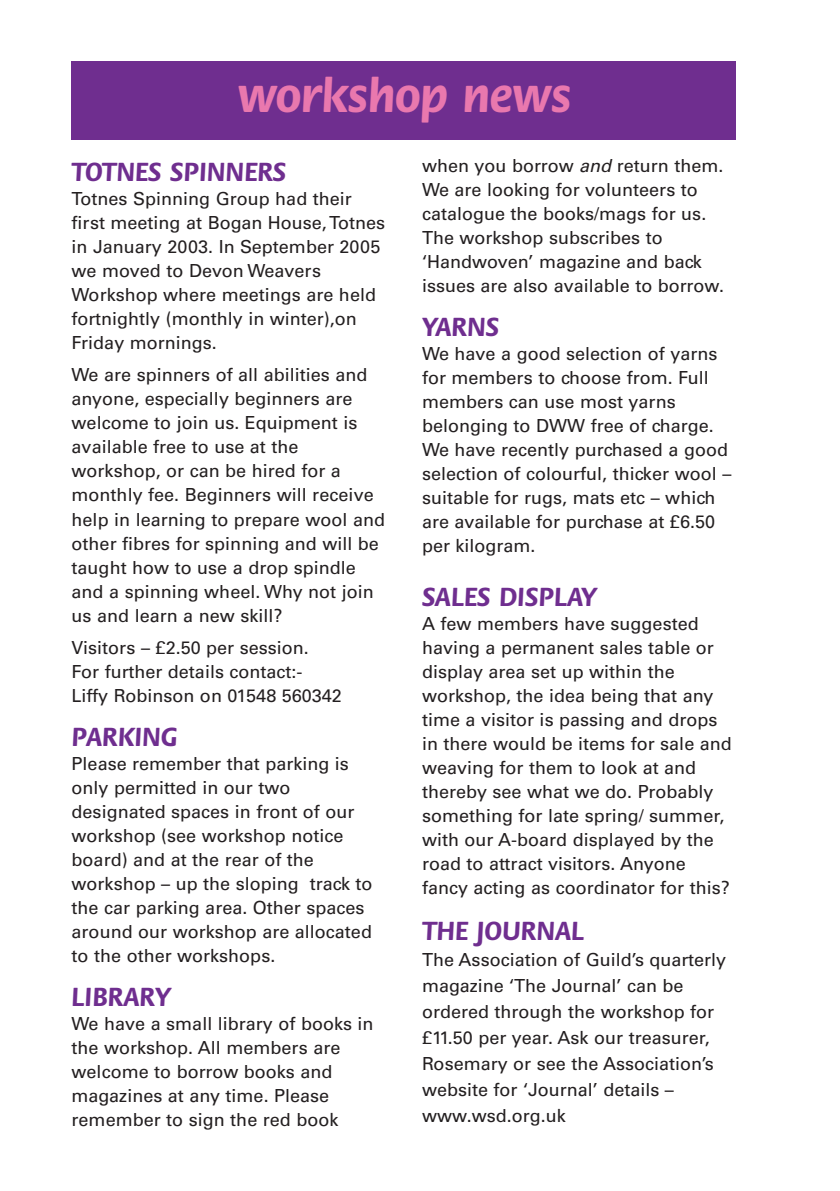
<style>
.page{position:relative;width:840px;height:1191px;background:#fff}
.page>*{position:absolute;margin:0;border:0;box-sizing:border-box;transform-origin:0 0}
.t1{font:700 48px "Flora LT";color:#e978ae}
.t2{font:700 28px "Flora LT";color:#6f2e8f}
.t3{font:18px/24px "Univers LT";color:#231f20}
.s1{font-style:italic}
</style>
<div class="page">
<div style="left:71px;top:61px;width:664px;height:78px;background:#6f2e8f"></div>
<h1 class="t1" style="left:238px;top:76px;width:334px">workshop news</h1>
<h2 class="t2" style="left:72px;top:161px;width:216px">TOTNES SPINNERS</h2>
<p class="t3" style="left:72px;top:189px;width:315px">Totnes Spinning Group had their first meeting at Bogan House, Totnes in January 2003. In September 2005 we moved to Devon Weavers<br>Workshop where meetings are held fortnightly (monthly in winter),on<br>Friday mornings.</p>
<p class="t3" style="left:72px;top:365px;width:315px">We are spinners of all abilities and anyone, especially beginners are welcome to join us. Equipment is available free to use at the workshop, or can be hired for a monthly fee. Beginners will receive help in learning to prepare wool and other fibres for spinning and will be taught how to use a drop spindle and a spinning wheel. Why not join us and learn a new skill?</p>
<p class="t3" style="left:72px;top:637px;width:272px">Visitors – £2.50 per session.<br>For further details contact:-<br>Liffy Robinson on 01548 560342</p>
<h2 class="t2" style="left:72px;top:725px;width:107px">PARKING</h2>
<p class="t3" style="left:72px;top:753px;width:302px">Please remember that parking is only permitted in our two designated spaces in front of our workshop (see workshop notice board) and at the rear of the workshop – up the sloping track to the car parking area. Other spaces around our workshop are allocated to the other workshops.</p>
<h2 class="t2" style="left:72px;top:985px;width:101px">LIBRARY</h2>
<p class="t3" style="left:72px;top:1013px;width:303px">We have a small library of books in the workshop. All members are welcome to borrow books and magazines at any time. Please remember to sign the red book</p>
<p class="t3" style="left:422px;top:155px;width:303px">when you borrow <span class="s1">and</span> return them.<br>We are looking for volunteers to catalogue the books/mags for us.<br>The workshop subscribes to ‘Handwoven’ magazine and back issues are also available to borrow.</p>
<h2 class="t2" style="left:422px;top:315px;width:79px">YARNS</h2>
<p class="t3" style="left:422px;top:343px;width:311px">We have a good selection of yarns for members to choose from. Full members can use most yarns belonging to DWW free of charge.<br>We have recently purchased a good selection of colourful, thicker wool – suitable for rugs, mats etc – which are available for purchase at £6.50 per kilogram.</p>
<h2 class="t2" style="left:422px;top:585px;width:176px">SALES DISPLAY</h2>
<p class="t3" style="left:422px;top:613px;width:311px">A few members have suggested having a permanent sales table or display area set up within the workshop, the idea being that any time a visitor is passing and drops in there would be items for sale and weaving for them to look at and thereby see what we do. Probably something for late spring/ summer, with our A-board displayed by the road to attract visitors. Anyone fancy acting as coordinator for this?</p>
<h2 class="t2" style="left:422px;top:919px;width:164px">THE JOURNAL</h2>
<p class="t3" style="left:422px;top:948px;width:305px;line-height:26px">The Association of Guild’s quarterly magazine ‘The Journal’ can be ordered through the workshop for £11.50 per year. Ask our treasurer,<br>Rosemary or see the Association’s website for ‘Journal’ details – www.wsd.org.uk</p>
</div>
